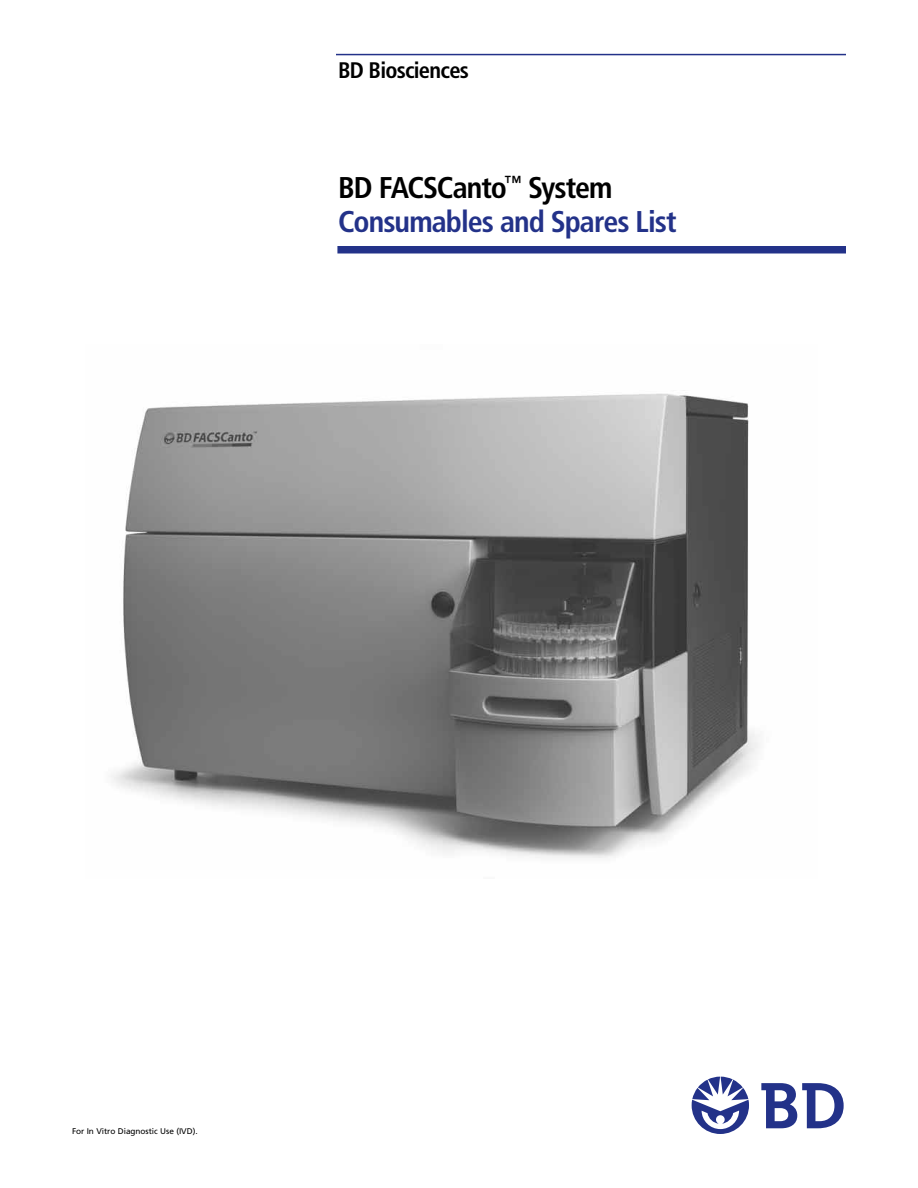
<style>
.page{position:relative;width:918px;height:1188px;background:#fff}
.page>*{position:absolute;margin:0;border:0;box-sizing:border-box;transform-origin:0 0}
.t1{font:700 condensed 30px/34.5px "Frutiger";letter-spacing:-.035em;color:#233289}
.t2{font:700 condensed 22.5px "Frutiger";letter-spacing:-.035em;color:#000}
.t3{font:8.25px "Frutiger";letter-spacing:-.005em;color:#000}
.s1{color:#000}
</style>
<div class="page">
<hr style="left:336px;top:54px;width:510px;height:1px;background:#233289">
<img style="left:111px;top:393px;width:648px;height:465px">
<div style="left:337px;top:246px;width:509px;height:8px;background:#233289"></div>
<svg style="left:761px;top:1083px;width:83px;height:45px"></svg>
<svg style="left:692px;top:1077px;width:57px;height:57px"></svg>
<p class="t2" style="left:338px;top:57px;width:133px">BD Biosciences</p>
<p class="t1" style="left:338px;top:170px;width:340px"><span class="s1">BD FACSCanto</span><sup>™</sup> <span class="s1">System<br></span>Consumables and Spares List</p>
<p class="t3" style="left:72px;top:1126px;width:127px">For In Vitro Diagnostic Use (IVD).</p>
</div>
